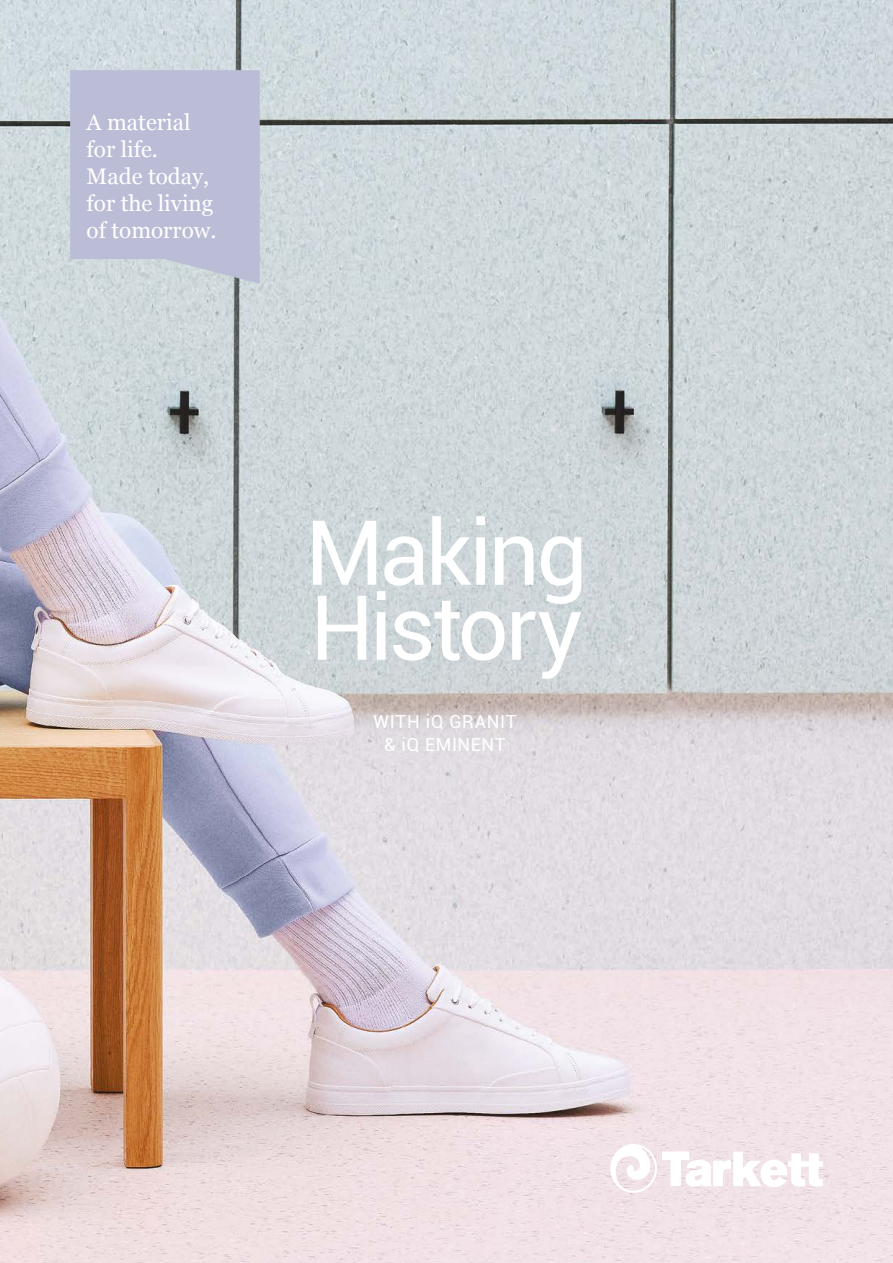
<style>
.page{position:relative;width:893px;height:1263px;background:#fff}
.page>*{position:absolute;margin:0;border:0;box-sizing:border-box;transform-origin:0 0}
.t1{font:90px/75px "Roboto";letter-spacing:-.04em;color:#fff}
.t2{font:22.5px/27px "Georgia";color:#fff}
.t3{font:18px/22.5px "Roboto";letter-spacing:.04em;color:#fff;text-align:center}
</style>
<div class="page">
<img style="left:0;top:0;width:893px;height:1263px">
<svg style="left:70px;top:70px;width:190px;height:214px;background:#bcbfd6"></svg>
<svg style="left:610px;top:1144px;width:213px;height:49px"></svg>
<p class="t2" style="left:87px;top:108px;width:131px">A material for life.<br>Made today, for the living of tomorrow.</p>
<h1 class="t1" style="left:306px;top:512px;width:283px">Making<br>History</h1>
<p class="t3" style="left:373px;top:710px;width:145px">WITH iQ GRANIT &amp; iQ EMINENT</p>
</div>
